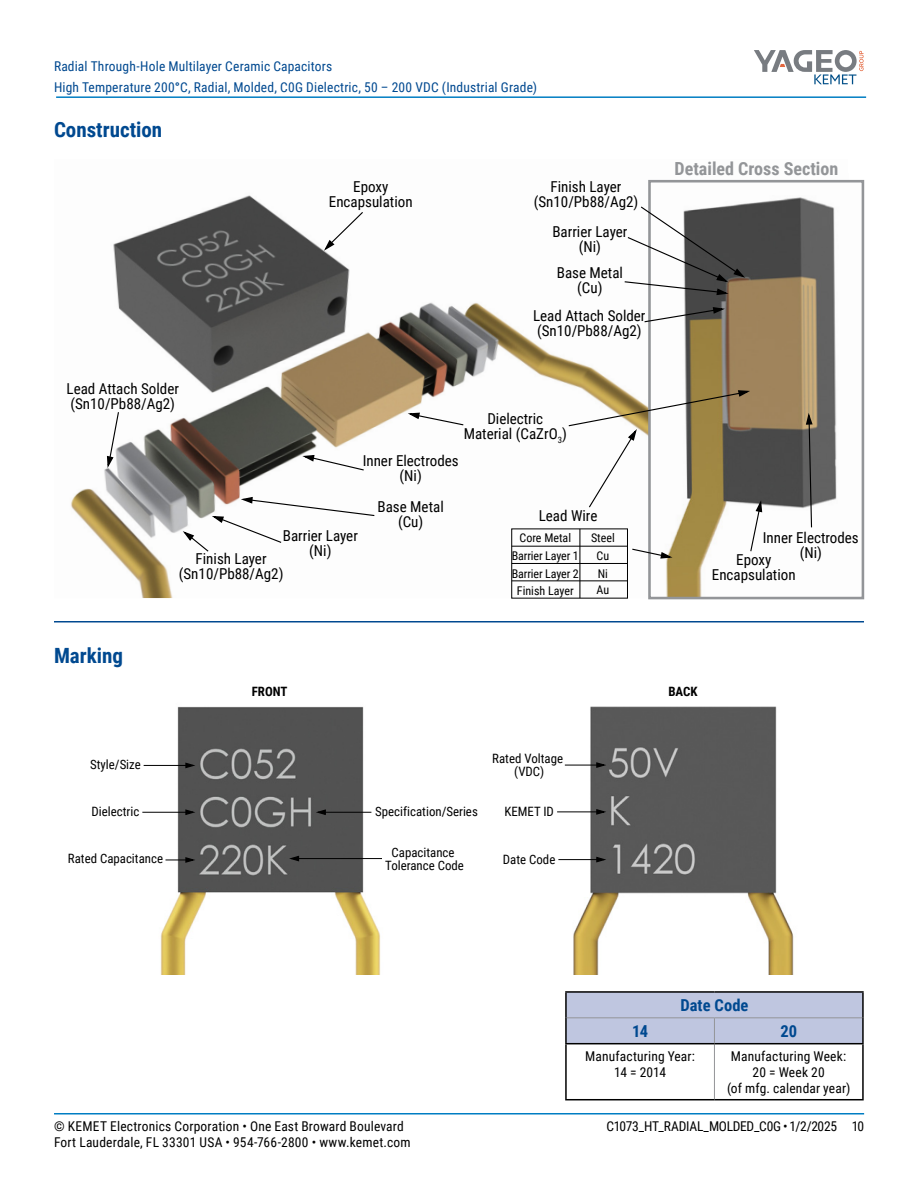
<style>
.page{position:relative;width:918px;height:1188px;background:#fff}
.page>*{position:absolute;margin:0;border:0;box-sizing:border-box;transform-origin:0 0}
.t1{font:700 21px "Roboto Condensed";color:#004990}
.t2{font:700 18px "Roboto Condensed";color:#939598}
.t3{font:700 16.5px "Roboto Condensed";letter-spacing:.005em;color:#004990}
.t4{font:15px/15px "Roboto Condensed";color:#000;text-align:center}
.t5{font:13.5px/16.2px "Roboto Condensed";letter-spacing:.01em;color:#000;text-align:center}
.t6{font:13.5px/21px "Roboto Condensed";letter-spacing:.015em;color:#004990}
.t7{font:13.5px "Roboto Condensed";letter-spacing:-.025em;color:#000}
.t8{font:12.9px/12.9px "Roboto Condensed";color:#000;text-align:center}
.t9{font:700 12.9px "Roboto Condensed";color:#000}
.t10{font:12px/18px "Roboto Condensed";letter-spacing:-.005em;color:#000;text-align:center}
.s1{font-weight:700}
</style>
<div class="page">
<hr style="left:54px;top:1113px;width:810px;height:2px;background:#007dc3">
<hr style="left:56px;top:96px;width:810px;height:2px;background:#007dc3">
<svg style="left:754px;top:50px;width:110px;height:34px"></svg>
<hr style="left:54px;top:621px;width:810px;height:2px;background:#004990">
<img style="left:71px;top:179px;width:778px;height:419px">
<img style="left:652px;top:184px;width:197px;height:411px">
<div style="left:648px;top:180px;width:216px;height:419px;border:3px solid #939598"></div>
<svg style="left:322px;top:211px;width:42px;height:42px"></svg>
<svg style="left:405px;top:412px;width:60px;height:14px"></svg>
<svg style="left:623px;top:205px;width:124px;height:91px"></svg>
<svg style="left:643px;top:306px;width:85px;height:17px"></svg>
<svg style="left:106px;top:411px;width:14px;height:60px"></svg>
<svg style="left:300px;top:454px;width:65px;height:17px"></svg>
<svg style="left:181px;top:496px;width:195px;height:57px"></svg>
<svg style="left:805px;top:410px;width:9px;height:119px"></svg>
<svg style="left:567px;top:389px;width:196px;height:170px"></svg>
<div style="left:511px;top:529px;width:117px;height:70px;border:1px solid #000"></div>
<hr style="left:579px;top:529px;width:1px;height:69px;background:#000">
<hr style="left:512px;top:546px;width:115px;height:1px;background:#000">
<hr style="left:512px;top:563px;width:115px;height:1px;background:#000">
<hr style="left:512px;top:581px;width:115px;height:1px;background:#000">
<img style="left:142px;top:706px;width:240px;height:269px">
<img style="left:557px;top:706px;width:237px;height:269px">
<hr style="left:144px;top:765px;width:42px;height:1px;background:#000">
<svg style="left:184px;top:762px;width:14px;height:7px"></svg>
<hr style="left:142px;top:812px;width:44px;height:1px;background:#000">
<svg style="left:184px;top:809px;width:14px;height:7px"></svg>
<svg style="left:166px;top:856px;width:32px;height:8px"></svg>
<hr style="left:325px;top:812px;width:46px;height:1px;background:#000">
<svg style="left:313px;top:809px;width:14px;height:7px"></svg>
<hr style="left:298px;top:858px;width:84px;height:1px;background:#000">
<svg style="left:287px;top:855px;width:13px;height:7px"></svg>
<hr style="left:565px;top:765px;width:32px;height:1px;background:#000">
<svg style="left:595px;top:761px;width:14px;height:8px"></svg>
<hr style="left:557px;top:811px;width:40px;height:1px;background:#000">
<svg style="left:595px;top:808px;width:14px;height:8px"></svg>
<hr style="left:558px;top:859px;width:39px;height:1px;background:#000">
<svg style="left:595px;top:856px;width:14px;height:7px"></svg>
<hr style="left:565px;top:1044px;width:2px;height:55px;background:#000">
<hr style="left:862px;top:1044px;width:2px;height:55px;background:#000">
<hr style="left:565px;top:1099px;width:149px;height:1px;background:#000">
<hr style="left:714px;top:1099px;width:150px;height:1px;background:#000">
<hr style="left:565px;top:991px;width:149px;height:2px;background:#000">
<hr style="left:565px;top:993px;width:2px;height:25px;background:#000">
<hr style="left:714px;top:991px;width:150px;height:2px;background:#000">
<hr style="left:862px;top:993px;width:2px;height:25px;background:#000">
<hr style="left:565px;top:1018px;width:2px;height:25px;background:#000">
<hr style="left:862px;top:1018px;width:2px;height:25px;background:#000">
<hr style="left:565px;top:1043px;width:149px;height:1px;background:#000">
<hr style="left:714px;top:1043px;width:150px;height:1px;background:#000">
<svg style="left:566px;top:992px;width:297px;height:108px"></svg>
<p class="t6" style="left:54px;top:55px;width:485px">Radial Through-Hole Multilayer Ceramic Capacitors<br>High Temperature 200<span class="s1">°</span>C, Radial, Molded, C0G Dielectric, 50 – 200 VDC (Industrial Grade)</p>
<h1 class="t1" style="left:54px;top:115px;width:110px">Construction</h1>
<p class="t4" style="left:67px;top:380px;width:114px;text-align:left">Lead Attach Solder (Sn10/Pb88/Ag2)</p>
<p class="t4" style="left:329px;top:179px;width:85px">Epoxy<br>Encapsulation</p>
<p class="t4" style="left:534px;top:179px;width:106px">Finish Layer (Sn10/Pb88/Ag2)</p>
<p class="t4" style="left:552px;top:223px;width:77px">Barrier Layer (Ni)</p>
<p class="t4" style="left:557px;top:265px;width:68px">Base Metal (Cu)</p>
<p class="t4" style="left:533px;top:307px;width:114px;text-align:left">Lead Attach Solder (Sn10/Pb88/Ag2)</p>
<p class="t4" style="left:464px;top:411px;width:105px">Dielectric<br>Material (CaZrO<sub>3</sub>)</p>
<p class="t4" style="left:363px;top:453px;width:98px">Inner Electrodes (Ni)</p>
<h1 class="t1" style="left:54px;top:641px;width:71px">Marking</h1>
<p class="t4" style="left:283px;top:528px;width:77px">Barrier Layer (Ni)</p>
<p class="t4" style="left:179px;top:551px;width:106px">Finish Layer (Sn10/Pb88/Ag2)</p>
<p class="t4" style="left:378px;top:499px;width:68px">Base Metal (Cu)</p>
<p class="t4" style="left:539px;top:508px;width:60px">Lead Wire</p>
<p class="t10" style="left:512px;top:528px;width:69px">Core Metal<br>Barrier Layer 1<br>Barrier Layer 2</p>
<p class="t10" style="left:517px;top:581px;width:58px">Finish Layer</p>
<p class="t10" style="left:591px;top:528px;width:25px">Steel<br>Cu<br>Ni</p>
<p class="t10" style="left:597px;top:581px;width:14px">Au</p>
<p class="t2" style="left:675px;top:156px;width:165px">Detailed Cross Section</p>
<p class="t4" style="left:763px;top:530px;width:98px">Inner Electrodes (Ni)</p>
<p class="t4" style="left:712px;top:552px;width:85px">Epoxy<br>Encapsulation</p>
<p class="t8" style="left:90px;top:757px;width:52px">Style/Size</p>
<p class="t8" style="left:92px;top:804px;width:49px">Dielectric</p>
<p class="t8" style="left:68px;top:852px;width:97px">Rated Capacitance</p>
<p class="t9" style="left:252px;top:683px;width:37px">FRONT</p>
<p class="t9" style="left:668px;top:683px;width:31px">BACK</p>
<p class="t8" style="left:375px;top:804px;width:104px">Specification/Series</p>
<p class="t8" style="left:385px;top:845px;width:80px">Capacitance<br>Tolerance Code</p>
<p class="t8" style="left:492px;top:751px;width:72px">Rated Voltage (VDC)</p>
<p class="t8" style="left:504px;top:804px;width:51px">KEMET ID</p>
<p class="t8" style="left:503px;top:852px;width:54px">Date Code</p>
<p class="t3" style="left:680px;top:994px;width:70px">Date Code</p>
<p class="t3" style="left:632px;top:1020px;width:17px">14</p>
<p class="t3" style="left:780px;top:1020px;width:18px">20</p>
<p class="t5" style="left:585px;top:1047px;width:111px">Manufacturing Year:<br>14 = 2014</p>
<p class="t5" style="left:727px;top:1047px;width:125px">Manufacturing Week:<br>20 = Week 20<br>(of mfg. calendar year)</p>
<p class="t5" style="left:54px;top:1117px;width:351px">© KEMET Electronics Corporation • One East Broward Boulevard</p>
<p class="t7" style="left:607px;top:1116px;width:232px">C1073_HT_RADIAL_MOLDED_C0G • 1/2/2025</p>
<p class="t5" style="left:54px;top:1133px;width:358px">Fort Lauderdale, FL 33301 USA • 954-766-2800 • www.kemet.com</p>
<p class="t5" style="left:852px;top:1117px;width:14px">10</p>
</div>
